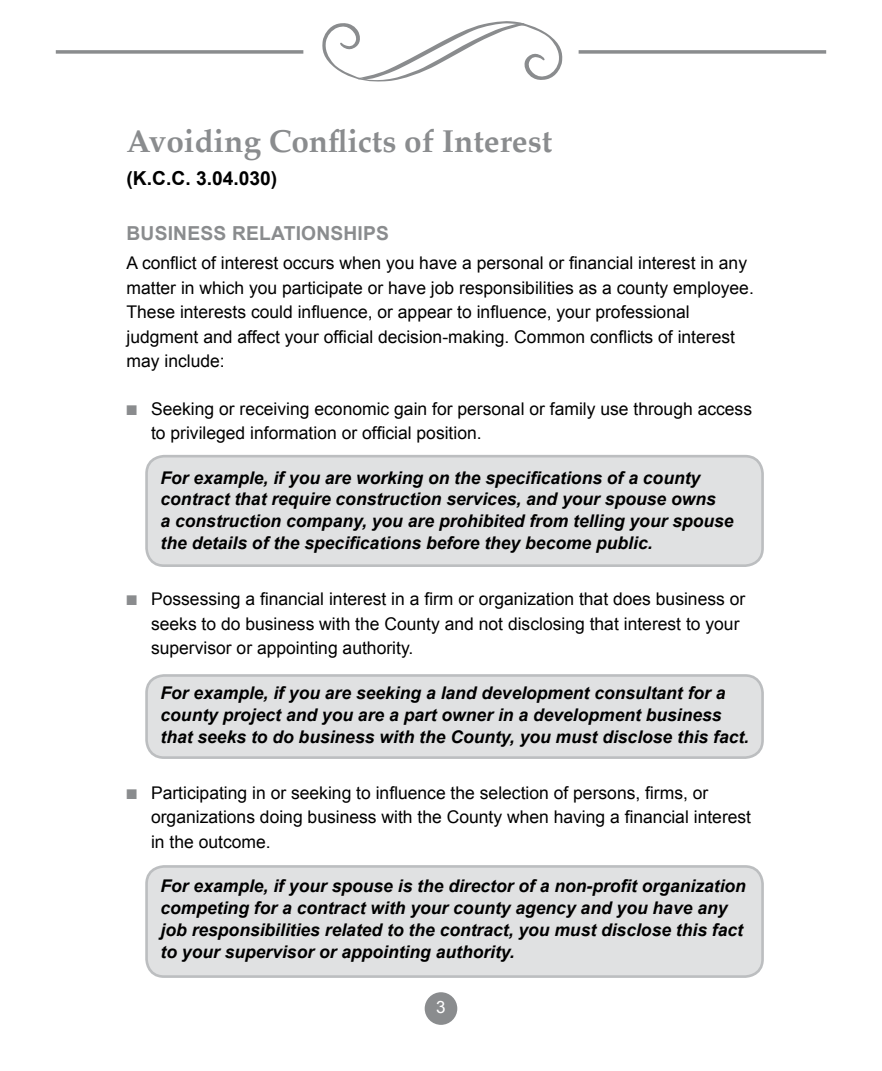
<style>
.page{position:relative;width:882px;height:1071px;background:#fff}
.page>*{position:absolute;margin:0;border:0;box-sizing:border-box;transform-origin:0 0}
.t1{font:700 31.5px "Palatino";color:#8a8c8e}
.t2{font:700 19.25px "Arial";letter-spacing:.01em;color:#8a8c8e}
.t3{font:700 19.25px "Arial";color:#000}
.t4{font:17.5px/24.5px "Arial";color:#000}
.t5{font:italic 700 17.5px/21.9px "Arial";color:#000}
.t6{font:16.97px "Arial";color:#fff}
.s1{color:#8a8c8e}
</style>
<div class="page">
<svg style="left:322px;top:21px;width:241px;height:61px"></svg>
<svg style="left:56px;top:50px;width:247px;height:4px"></svg>
<svg style="left:579px;top:50px;width:247px;height:4px"></svg>
<div style="left:425px;top:992px;width:32px;height:33px;background:#8a8c8e;border-radius:50%"></div>
<div style="left:147px;top:456px;width:616px;height:110px;background:#e0e1e2;border-radius:18px"></div>
<div style="left:145px;top:455px;width:619px;height:112px;border:3px solid #bcbec0;border-radius:18px"></div>
<div style="left:147px;top:675px;width:616px;height:83px;background:#e0e1e2;border-radius:18px"></div>
<div style="left:145px;top:674px;width:619px;height:85px;border:3px solid #bcbec0;border-radius:18px"></div>
<div style="left:147px;top:866px;width:616px;height:111px;background:#e0e1e2;border-radius:18px"></div>
<div style="left:145px;top:865px;width:619px;height:113px;border:3px solid #bcbec0;border-radius:18px"></div>
<h1 class="t1" style="left:127px;top:122px;width:427px">Avoiding Conflicts of Interest</h1>
<p class="t3" style="left:127px;top:168px;width:152px">(K.C.C. 3.04.030)</p>
<p class="t2" style="left:127px;top:222px;width:264px">BUSINESS RELATIONSHIPS</p>
<p class="t4" style="left:127px;top:251px;width:629px">A conflict of interest occurs when you have a personal or financial interest in any matter in which you participate or have job responsibilities as a county employee.<br>These interests could influence, or appear to influence, your professional judgment and affect your official decision-making. Common conflicts of interest may include:</p>
<p class="t4" style="left:151px;top:396px;width:603px;text-indent:-24px"><span class="s1">■</span> Seeking or receiving economic gain for personal or family use through access to privileged information or official position.</p>
<p class="t5" style="left:161px;top:467px;width:575px">For example, if you are working on the specifications of a county contract that require construction services, and your spouse owns<br>a construction company, you are prohibited from telling your spouse the details of the specifications before they become public.</p>
<p class="t4" style="left:151px;top:587px;width:596px;text-indent:-24px"><span class="s1">■</span> Possessing a financial interest in a firm or organization that does business or seeks to do business with the County and not disclosing that interest to your supervisor or appointing authority.</p>
<p class="t5" style="left:161px;top:682px;width:590px">For example, if you are seeking a land development consultant for a county project and you are a part owner in a development business that seeks to do business with the County, you must disclose this fact.</p>
<p class="t4" style="left:151px;top:780px;width:602px;text-indent:-24px"><span class="s1">■</span> Participating in or seeking to influence the selection of persons, firms, or organizations doing business with the County when having a financial interest in the outcome.</p>
<p class="t5" style="left:161px;top:875px;width:587px">For example, if your spouse is the director of a non-profit organization competing for a contract with your county agency and you have any job responsibilities related to the contract, you must disclose this fact to your supervisor or appointing authority.</p>
<p class="t6" style="left:436px;top:996px;width:11px">3</p>
</div>
